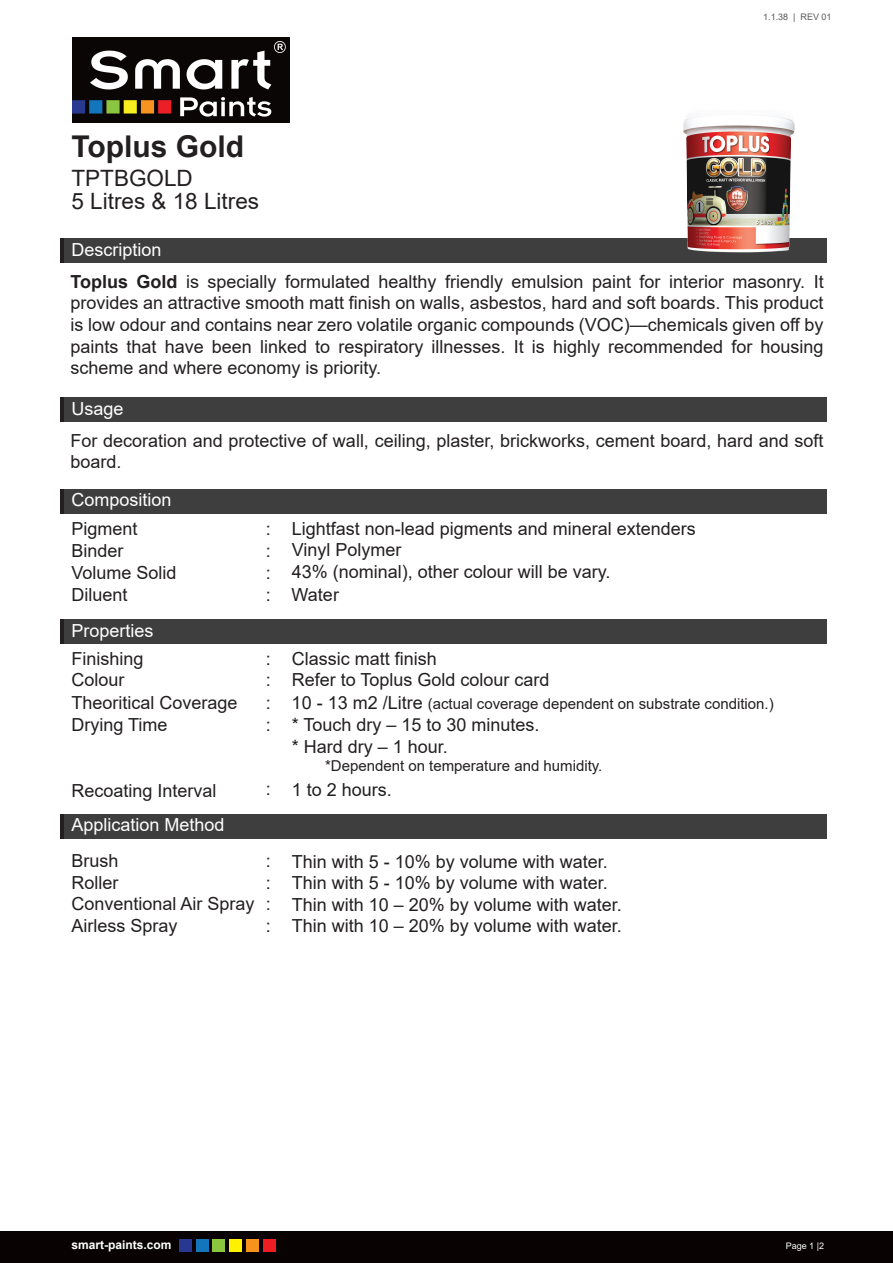
<style>
.page{position:relative;width:893px;height:1263px;background:#fff}
.page>*{position:absolute;margin:0;border:0;box-sizing:border-box;transform-origin:0 0}
.t1{font:700 30px "Arial";color:#231f20}
.t2{font:22.5px/23.4px "Arial";color:#231f20}
.t3{font:18px/21.6px "Arial";color:#231f20}
.t4{font:18px "Arial";color:#fff}
.t5{font:15px "Arial";color:#231f20}
.t6{font:700 12px "Arial";color:#fff}
.t7{font:9px "Arial";color:#57585a}
.t8{font:9px "Arial";color:#fff}
.s1{color:#fff}
.s2{font-weight:700}
.s3{font-size:18px}
</style>
<div class="page">
<div style="left:0;top:1231px;width:893px;height:32px;background:#080302"></div>
<div style="left:179px;top:1239px;width:13px;height:13px;background:#283891"></div>
<div style="left:196px;top:1239px;width:13px;height:13px;background:#1375bc"></div>
<div style="left:213px;top:1239px;width:12px;height:13px;background:#8bc63e"></div>
<div style="left:229px;top:1239px;width:13px;height:13px;background:#fff101"></div>
<div style="left:246px;top:1239px;width:13px;height:13px;background:#f7931d"></div>
<div style="left:263px;top:1239px;width:13px;height:13px;background:#ee1d23"></div>
<img style="left:73px;top:38px;width:217px;height:84px">
<div style="left:60px;top:489px;width:767px;height:24px;background:#3e3e3f"></div>
<div style="left:60px;top:239px;width:767px;height:24px;background:#3e3e3f"></div>
<hr style="left:60px;top:239px;width:4px;height:24px;background:#231f20">
<hr style="left:60px;top:489px;width:4px;height:24px;background:#231f20">
<div style="left:60px;top:397px;width:767px;height:24px;background:#3e3e3f"></div>
<hr style="left:60px;top:397px;width:4px;height:24px;background:#231f20">
<div style="left:60px;top:619px;width:767px;height:24px;background:#3e3e3f"></div>
<hr style="left:60px;top:619px;width:4px;height:24px;background:#231f20">
<div style="left:60px;top:814px;width:767px;height:24px;background:#3e3e3f"></div>
<hr style="left:60px;top:814px;width:4px;height:24px;background:#231f20">
<img style="left:667px;top:116px;width:140px;height:137px">
<h1 class="t1" style="left:72px;top:125px;width:174px">Toplus Gold</h1>
<p class="t2" style="left:72px;top:166px;width:189px">TPTBGOLD<br>5 Litres &amp; 18 Litres</p>
<p class="t7" style="left:763px;top:11px;width:70px">1.1.38 | REV 01</p>
<p class="t3" style="left:70px;top:233px;width:755px;line-height:32.1px"><span class="s1">Description<br></span><span class="s2">Toplus Gold</span> is specially formulated healthy friendly emulsion paint for interior masonry. It</p>
<p class="t3" style="left:70px;top:292px;width:755px;text-align:justify">provides an attractive smooth matt finish on walls, asbestos, hard and soft boards. This product is low odour and contains near zero volatile organic compounds (VOC)—chemicals given off by paints that have been linked to respiratory illnesses. It is highly recommended for housing scheme and where economy is priority.</p>
<p class="t4" style="left:72px;top:396px;width:54px">Usage</p>
<p class="t3" style="left:70px;top:429px;width:755px">For decoration and protective of wall, ceiling, plaster, brickworks, cement board, hard and soft board.</p>
<p class="t4" style="left:72px;top:487px;width:102px">Composition</p>
<p class="t3" style="left:72px;top:517px;width:68px">Pigment</p>
<p class="t3" style="left:266px;top:517px;width:7px">:</p>
<p class="t3" style="left:72px;top:540px;width:54px">Binder</p>
<p class="t3" style="left:266px;top:540px;width:7px">:</p>
<p class="t3" style="left:292px;top:518px;width:406px">Lightfast non-lead pigments and mineral extenders<br>Vinyl Polymer</p>
<p class="t3" style="left:71px;top:562px;width:107px">Volume Solid</p>
<p class="t3" style="left:266px;top:561px;width:346px">: 43% (nominal), other colour will be vary.</p>
<p class="t3" style="left:71px;top:584px;width:58px">Diluent</p>
<p class="t3" style="left:266px;top:583px;width:75px">: Water</p>
<p class="t4" style="left:72px;top:618px;width:84px">Properties</p>
<p class="t3" style="left:72px;top:648px;width:74px">Finishing</p>
<p class="t3" style="left:266px;top:648px;width:7px">:</p>
<p class="t3" style="left:292px;top:648px;width:147px">Classic matt finish</p>
<p class="t3" style="left:71px;top:668px;width:55px">Colour</p>
<p class="t3" style="left:266px;top:669px;width:285px">: Refer to Toplus Gold colour card</p>
<p class="t3" style="left:71px;top:692px;width:168px">Theoritical Coverage</p>
<p class="t5" style="left:266px;top:693px;width:510px"><span class="s3">: 10 - 13 m2 /Litre</span> (actual coverage dependent on substrate condition.)</p>
<p class="t3" style="left:72px;top:714px;width:98px">Drying Time</p>
<p class="t3" style="left:292px;top:714px;width:249px;text-indent:-26px">: * Touch dry – 15 to 30 minutes. * Hard dry – 1 hour.</p>
<p class="t5" style="left:325px;top:755px;width:279px">*Dependent on temperature and humidity.</p>
<p class="t3" style="left:72px;top:779px;width:147px">Recoating Interval</p>
<p class="t3" style="left:266px;top:779px;width:128px">: 1 to 2 hours.</p>
<p class="t4" style="left:72px;top:812px;width:155px">Application Method</p>
<p class="t3" style="left:72px;top:850px;width:185px">Brush<br>Roller<br>Conventional Air Spray<br>Airless Spray</p>
<p class="t3" style="left:266px;top:850px;width:7px;text-align:justify">: : : :</p>
<p class="t3" style="left:292px;top:850px;width:332px">Thin with 5 - 10% by volume with water.<br>Thin with 5 - 10% by volume with water.<br>Thin with 10 – 20% by volume with water.<br>Thin with 10 – 20% by volume with water.</p>
<p class="t6" style="left:72px;top:1236px;width:102px">smart-paints.com</p>
<p class="t8" style="left:786px;top:1239px;width:40px">Page 1 |2</p>
</div>
